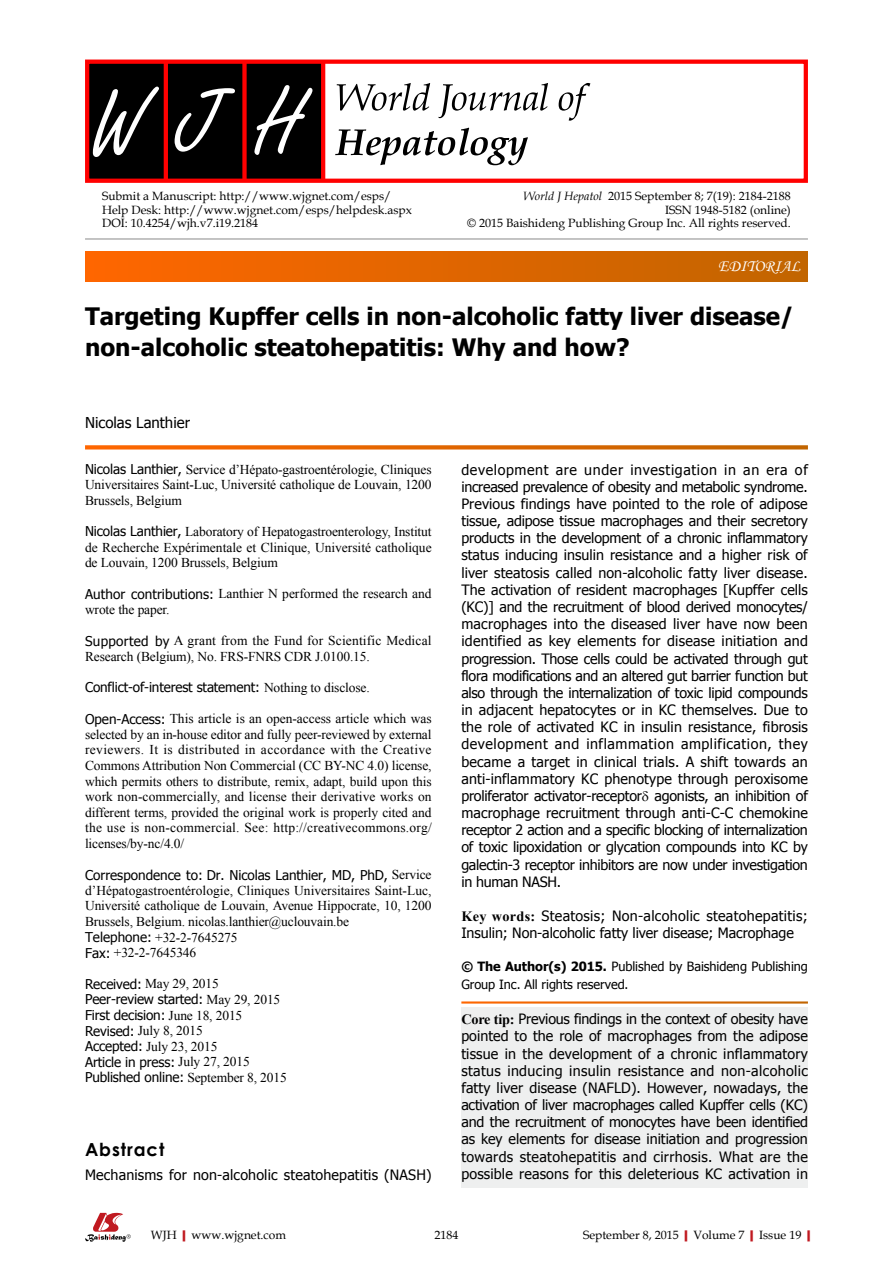
<style>
.page{position:relative;width:893px;height:1263px;background:#fff}
.page>*{position:absolute;margin:0;border:0;box-sizing:border-box;transform-origin:0 0}
.t1{font:700 24px/31.5px "Tahoma";color:#000}
.t2{font:700 18px "Century Gothic";letter-spacing:.05em;color:#000}
.t3{font:16.5px "Monotype Corsiva";color:#fff}
.t4{font:15px "Tahoma";color:#000}
.t5{font:14.25px/17.1px "Tahoma";letter-spacing:.01em;color:#000;text-align:justify}
.t6{font:13.5px/15.6px "Times New Roman";letter-spacing:-.01em;color:#000;text-align:justify}
.t7{font:13.5px/15.6px "Tahoma";letter-spacing:-.01em;color:#000}
.t8{font:13.5px/15.6px "Times New Roman";letter-spacing:.015em;color:#000}
.t9{font:12.75px/17.1px "Tahoma";letter-spacing:-.005em;color:#000}
.t10{font:12px/13.5px "Book Antiqua";color:#000}
.s1{font-style:italic}
.s2{font-family:"Tahoma"}
.s3{font-family:"Times New Roman"}
.s4{font-family:"Times New Roman";font-weight:700}
.s5{font-weight:700}
.s6{font-weight:700;color:#c01920}
</style>
<div class="page">
<div style="left:461px;top:1007px;width:347px;height:180px;background:#eeefef"></div>
<div style="left:85px;top:252px;width:723px;height:29px;background:linear-gradient(to right,#f60,#c16500)"></div>
<hr style="left:85px;top:239px;width:723px;height:1px;background:#898989">
<svg style="left:85px;top:445px;width:723px;height:4px;background:#e26f11"></svg>
<svg style="left:85px;top:1213px;width:46px;height:29px"></svg>
<div style="left:87px;top:61px;width:236px;height:121px;background:#000"></div>
<hr style="left:164px;top:61px;width:4px;height:121px;background:#f00">
<div style="left:242px;top:61px;width:5px;height:121px;background:#f00"></div>
<hr style="left:321px;top:61px;width:4px;height:121px;background:#f00">
<div style="left:85px;top:60px;width:723px;height:123px;border:4px solid #f00"></div>
<svg style="left:254px;top:85px;width:58px;height:70px"></svg>
<svg style="left:175px;top:88px;width:60px;height:64px"></svg>
<svg style="left:93px;top:87px;width:66px;height:70px"></svg>
<svg style="left:337px;top:83px;width:253px;height:38px"></svg>
<svg style="left:335px;top:128px;width:193px;height:37px"></svg>
<p class="t10" style="left:102px;top:189px;width:311px">Submit a Manuscript: http://www.wjgnet.com/esps/<br>Help Desk: http://www.wjgnet.com/esps/helpdesk.aspx<br>DOI: 10.4254/wjh.v7.i19.2184</p>
<p class="t10" style="left:467px;top:189px;width:325px;text-align:right"><span class="s1">World J Hepatol</span> 2015 September 8; 7(19): 2184-2188<br>ISSN 1948-5182 (online)<br>© 2015 Baishideng Publishing Group Inc. All rights reserved.</p>
<p class="t3" style="left:718px;top:256px;width:84px">EDITORIAL</p>
<p class="t1" style="left:85px;top:299px;width:710px">Targeting Kupffer cells in non-alcoholic fatty liver disease/ non-alcoholic steatohepatitis: Why and how?</p>
<p class="t4" style="left:85px;top:413px;width:107px">Nicolas Lanthier</p>
<p class="t6" style="left:85px;top:461px;width:348px"><span class="s2">Nicolas Lanthier,</span> Service d’Hépato-gastroentérologie, Cliniques Universitaires Saint-Luc, Université catholique de Louvain, 1200<br>Brussels, Belgium</p>
<p class="t6" style="left:85px;top:523px;width:348px"><span class="s2">Nicolas Lanthier,</span> Laboratory of Hepatogastroenterology, Institut de Recherche Expérimentale et Clinique, Université catholique de Louvain, 1200 Brussels, Belgium</p>
<p class="t6" style="left:85px;top:586px;width:348px"><span class="s2">Author contributions:</span> Lanthier N performed the research and wrote the paper.</p>
<p class="t8" style="left:85px;top:633px;width:348px"><span class="s2">Supported by</span> A grant from the Fund for Scientific Medical<br>Research (Belgium), No. FRS-FNRS CDR J.0100.15.</p>
<p class="t7" style="left:85px;top:679px;width:286px">Conflict-of-interest statement: <span class="s3">Nothing to disclose.</span></p>
<p class="t6" style="left:85px;top:711px;width:348px"><span class="s2">Open-Access:</span> This article is an open-access article which was selected by an in-house editor and fully peer-reviewed by external reviewers. It is distributed in accordance with the Creative Commons Attribution Non Commercial (CC BY-NC 4.0) license, which permits others to distribute, remix, adapt, build upon this work non-commercially, and license their derivative works on different terms, provided the original work is properly cited and the use is non-commercial. See: http://creativecommons.org/ licenses/by-nc/4.0/</p>
<p class="t6" style="left:85px;top:867px;width:348px;text-align:left"><span class="s2">Correspondence to: Dr. Nicolas Lanthier, MD, PhD,</span> Service d’Hépatogastroentérologie, Cliniques Universitaires Saint-Luc, Université catholique de Louvain, Avenue Hippocrate, 10, 1200<br>Brussels, Belgium. nicolas.lanthier@uclouvain.be<br><span class="s2">Telephone:</span> +32-2-7645275<br><span class="s2">Fax:</span> +32-2-7645346</p>
<p class="t7" style="left:85px;top:975px;width:203px">Received: <span class="s3">May 29, 2015<br></span>Peer-review started: <span class="s3">May 29, 2015<br></span>First decision: <span class="s3">June 18, 2015<br></span>Revised: <span class="s3">July 8, 2015<br></span>Accepted: <span class="s3">July 23, 2015<br></span>Article in press: <span class="s3">July 27, 2015<br></span>Published online: <span class="s3">September 8, 2015</span></p>
<p class="t2" style="left:85px;top:1135px;width:81px">Abstract</p>
<p class="t5" style="left:85px;top:1165px;width:348px">Mechanisms for non-alcoholic steatohepatitis (NASH)</p>
<p class="t5" style="left:461px;top:460px;width:348px">development are under investigation in an era of increased prevalence of obesity and metabolic syndrome.<br>Previous findings have pointed to the role of adipose tissue, adipose tissue macrophages and their secretory products in the development of a chronic inflammatory status inducing insulin resistance and a higher risk of liver steatosis called non-alcoholic fatty liver disease.<br>The activation of resident macrophages [Kupffer cells (KC)] and the recruitment of blood derived monocytes/ macrophages into the diseased liver have now been identified as key elements for disease initiation and progression. Those cells could be activated through gut flora modifications and an altered gut barrier function but also through the internalization of toxic lipid compounds in adjacent hepatocytes or in KC themselves. Due to the role of activated KC in insulin resistance, fibrosis development and inflammation amplification, they became a target in clinical trials. A shift towards an anti-inflammatory KC phenotype through peroxisome proliferator activator-receptor agonists, an inhibition of macrophage recruitment through anti-C-C chemokine receptor 2 action and a specific blocking of internalization of toxic lipoxidation or glycation compounds into KC by galectin-3 receptor inhibitors are now under investigation in human NASH.</p>
<p class="t5" style="left:461px;top:907px;width:348px"><span class="s4">Key words:</span> Steatosis; Non-alcoholic steatohepatitis;<br>Insulin; Non-alcoholic fatty liver disease; Macrophage</p>
<p class="t9" style="left:461px;top:958px;width:348px"><span class="s5">© The Author(s) 2015.</span> Published by Baishideng Publishing<br>Group Inc. All rights reserved.</p>
<p class="t5" style="left:461px;top:1010px;width:348px"><span class="s4">Core tip:</span> Previous findings in the context of obesity have pointed to the role of macrophages from the adipose tissue in the development of a chronic inflammatory status inducing insulin resistance and non-alcoholic fatty liver disease (NAFLD). However, nowadays, the activation of liver macrophages called Kupffer cells (KC) and the recruitment of monocytes have been identified as key elements for disease initiation and progression towards steatohepatitis and cirrhosis. What are the possible reasons for this deleterious KC activation in</p>
<p class="t10" style="left:151px;top:1227px;width:137px">WJH<span class="s6">|</span>www.wjgnet.com</p>
<p class="t10" style="left:434px;top:1227px;width:25px">2184</p>
<p class="t10" style="left:583px;top:1227px;width:234px">September 8, 2015<span class="s6">|</span>Volume 7<span class="s6">|</span>Issue 19<span class="s6">|</span></p>
</div>
